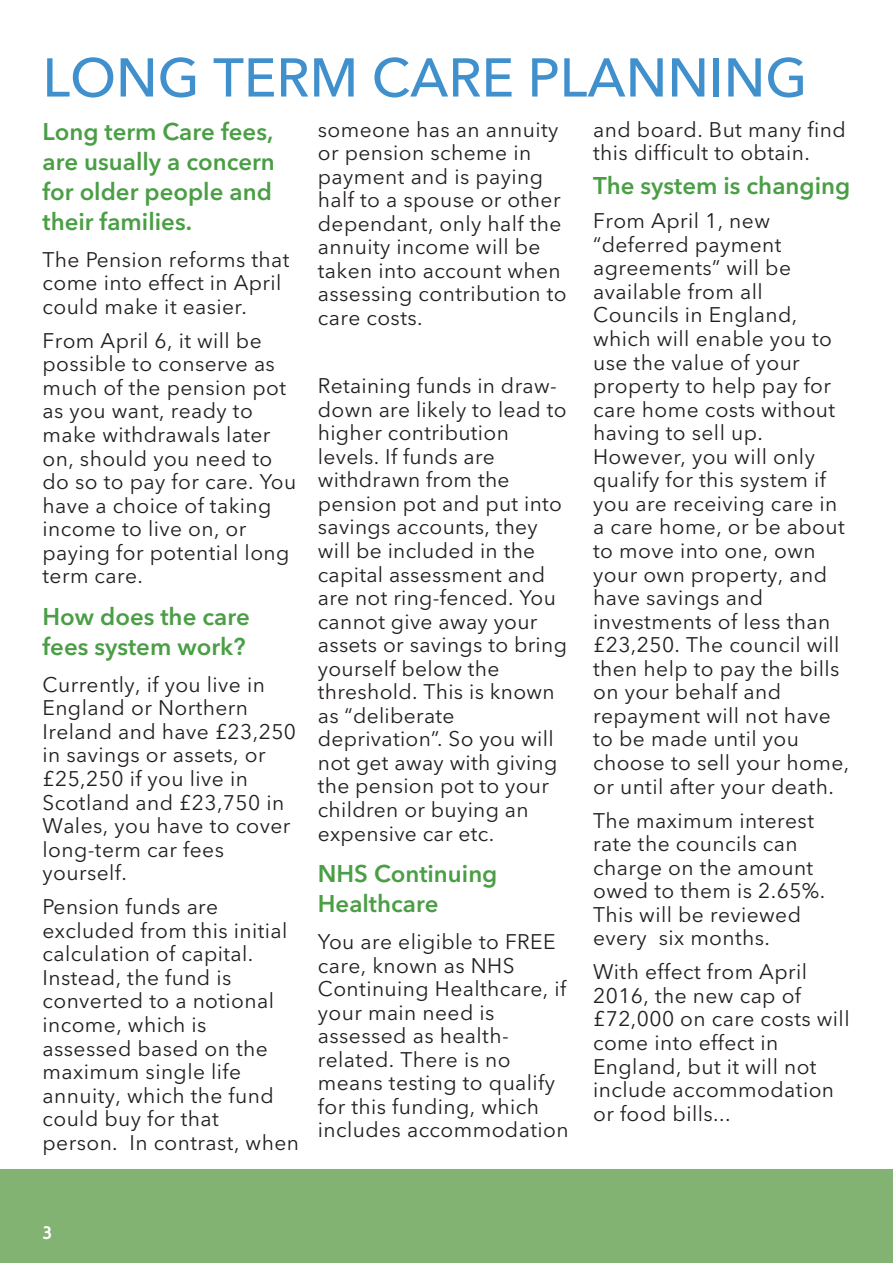
<style>
.page{position:relative;width:893px;height:1263px;background:#fff}
.page>*{position:absolute;margin:0;border:0;box-sizing:border-box;transform-origin:0 0}
.t1{font:500 54px "Avenir Next";color:#3f90cd}
.t2{font:600 24px/30px "Avenir Next";color:#4a9e45}
.t3{font:21px/23.5px "Avenir Next";letter-spacing:.02em;color:#231f20}
.t4{font:700 18px "Cabin";color:#fff}
</style>
<div class="page">
<div style="left:0;top:1169px;width:892px;height:94px;background:#82b372"></div>
<h1 class="t1" style="left:43px;top:45px;width:766px">LONG TERM CARE PLANNING</h1>
<p class="t2" style="left:43px;top:116px;width:234px">Long term Care fees, are usually a concern for older people and their families.</p>
<p class="t3" style="left:43px;top:248px;width:248px">The Pension reforms that come into effect in April could make it easier.</p>
<p class="t3" style="left:43px;top:329px;width:255px">From April 6, it will be possible to conserve as much of the pension pot as you want, ready to make withdrawals later on, should you need to do so to pay for care. You have a choice of taking income to live on, or paying for potential long term care.</p>
<p class="t2" style="left:43px;top:601px;width:209px">How does the care fees system work?</p>
<p class="t3" style="left:43px;top:673px;width:255px">Currently, if you live in<br>England or Northern<br>Ireland and have £23,250 in savings or assets, or £25,250 if you live in<br>Scotland and £23,750 in<br>Wales, you have to cover long-term car fees yourself.</p>
<p class="t3" style="left:43px;top:895px;width:258px">Pension funds are excluded from this initial calculation of capital.<br>Instead, the fund is converted to a notional income, which is assessed based on the maximum single life annuity, which the fund could buy for that person. In contrast, when</p>
<p class="t3" style="left:593px;top:117px;width:254px">and board. But many find this difficult to obtain.</p>
<p class="t2" style="left:593px;top:171px;width:259px">The system is changing</p>
<p class="t3" style="left:593px;top:209px;width:258px">From April 1, new “deferred payment agreements” will be available from all<br>Councils in England, which will enable you to use the value of your property to help pay for care home costs without having to sell up.<br>However, you will only qualify for this system if you are receiving care in a care home, or be about to move into one, own your own property, and have savings and investments of less than £23,250. The council will then help to pay the bills on your behalf and repayment will not have to be made until you choose to sell your home, or until after your death.</p>
<p class="t3" style="left:593px;top:808px;width:234px">The maximum interest rate the councils can charge on the amount owed to them is 2.65%.<br>This will be reviewed every six months.</p>
<p class="t3" style="left:593px;top:960px;width:258px">With effect from April<br>2016, the new cap of £72,000 on care costs will come into effect in<br>England, but it will not include accommodation or food bills...</p>
<p class="t3" style="left:318px;top:117px;width:250px">someone has an annuity or pension scheme in payment and is paying half to a spouse or other dependant, only half the annuity income will be taken into account when assessing contribution to care costs.</p>
<p class="t3" style="left:318px;top:374px;width:251px">Retaining funds in draw&shy;down are likely to lead to higher contribution levels. If funds are withdrawn from the pension pot and put into savings accounts, they will be included in the capital assessment and are not ring-fenced. You cannot give away your assets or savings to bring yourself below the threshold. This is known as “deliberate deprivation”. So you will not get away with giving the pension pot to your children or buying an expensive car etc.</p>
<p class="t2" style="left:318px;top:858px;width:181px">NHS Continuing<br>Healthcare</p>
<p class="t3" style="left:318px;top:930px;width:252px">You are eligible to FREE care, known as NHS<br>Continuing Healthcare, if your main need is assessed as health&shy;related. There is no means testing to qualify for this funding, which includes accommodation</p>
<p class="t4" style="left:42px;top:1222px;width:11px">3</p>
</div>
